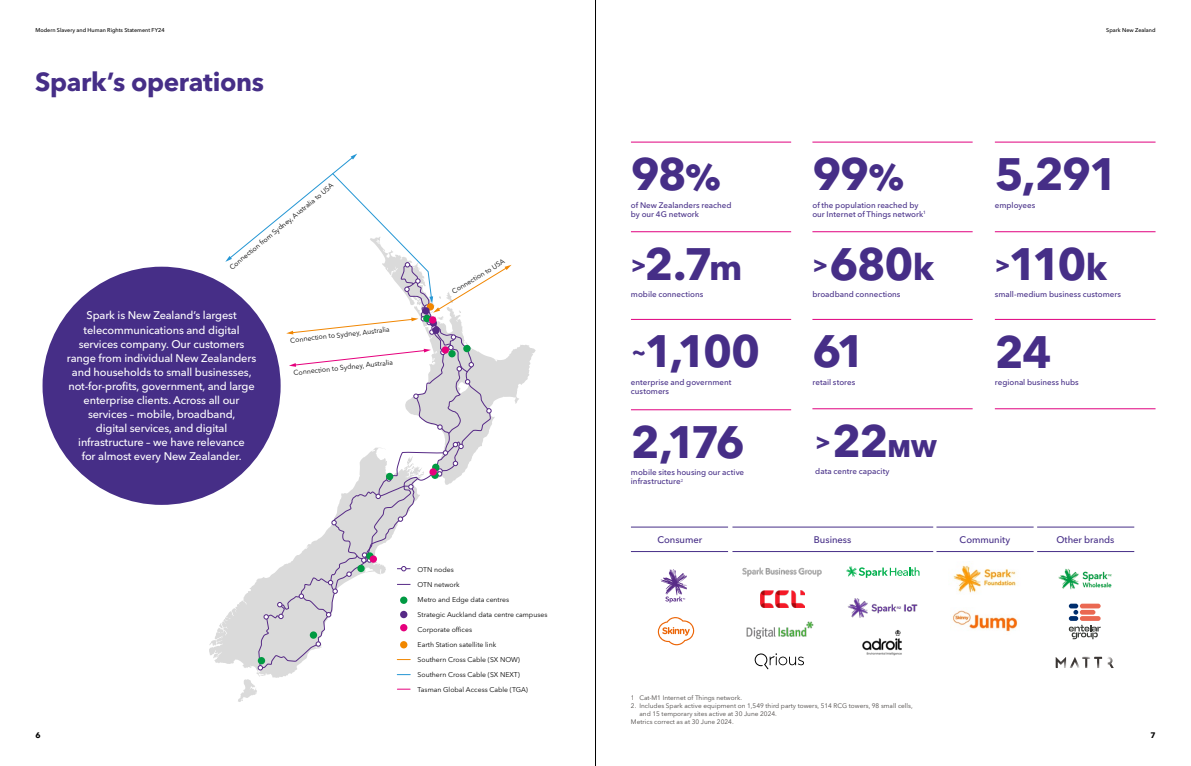
<style>
.page{position:relative;width:1191px;height:766px;background:#fff}
.page>*{position:absolute;margin:0;border:0;box-sizing:border-box;transform-origin:0 0}
.t1{font:700 45px "Avenir Next LT Pro";letter-spacing:-.045em;color:#462e87}
.Section_heading{font:700 26px "Avenir Next LT Pro";letter-spacing:-.015em;color:#462e87}
.t2{font:500 11px/14px "Avenir Next LT Pro";letter-spacing:-.01em;color:#fff;text-align:center}
.Graph_heading{font:500 9.5px "Avenir Next LT Pro";letter-spacing:-.005em;color:#462e87}
.t3{font:500 8px/9px "Avenir Next LT Pro";color:#462e87}
.t4{font:700 8px "Avenir Next LT Pro";color:#000}
.t5{font:6.9px/15px "Avenir Next LT Pro";color:#000}
.Footnote{font:6.5px/8px "Avenir Next LT Pro";color:#4c4846}
.t6{font:500 5.5px "Avenir Next LT Pro";color:#000}
.s1{font-size:36px}
.s2{font-size:30px}
</style>
<div class="page">
<svg style="left:511px;top:264px;width:24px;height:140px"></svg>
<svg style="left:209px;top:153px;width:302px;height:548px"></svg>
<div style="left:43px;top:266px;width:238px;height:238px;background:#462e87;border-radius:50%"></div>
<hr style="left:994px;top:231px;width:161px;height:1px;background:#e0007f">
<hr style="left:994px;top:142px;width:161px;height:1px;background:#e0007f">
<hr style="left:631px;top:409px;width:160px;height:1px;background:#e0007f">
<hr style="left:812px;top:408px;width:160px;height:1px;background:#e0007f">
<hr style="left:994px;top:319px;width:161px;height:1px;background:#e0007f">
<hr style="left:994px;top:408px;width:161px;height:1px;background:#e0007f">
<hr style="left:631px;top:231px;width:160px;height:1px;background:#e0007f">
<hr style="left:631px;top:142px;width:160px;height:1px;background:#e0007f">
<hr style="left:812px;top:231px;width:160px;height:1px;background:#e0007f">
<hr style="left:812px;top:142px;width:160px;height:1px;background:#e0007f">
<hr style="left:631px;top:319px;width:160px;height:1px;background:#e0007f">
<hr style="left:812px;top:319px;width:160px;height:1px;background:#e0007f">
<img style="left:760px;top:590px;width:44px;height:16px">
<img style="left:746px;top:621px;width:68px;height:18px">
<svg style="left:754px;top:653px;width:50px;height:16px"></svg>
<img style="left:952px;top:610px;width:66px;height:22px">
<svg style="left:846px;top:566px;width:73px;height:11px"></svg>
<img style="left:1058px;top:568px;width:54px;height:22px">
<svg style="left:1055px;top:656px;width:58px;height:11px"></svg>
<svg style="left:1068px;top:624px;width:32px;height:15px"></svg>
<div style="left:1079px;top:603px;width:21px;height:5px;background:#ea6852;border-radius:2px"></div>
<svg style="left:1079px;top:616px;width:21px;height:4px"></svg>
<svg style="left:1068px;top:616px;width:10px;height:4px"></svg>
<div style="left:1068px;top:603px;width:10px;height:5px;background:#002e6d;border-radius:2px"></div>
<div style="left:1079px;top:609px;width:16px;height:5px;background:#ea6852;border-radius:2px"></div>
<svg style="left:1073px;top:609px;width:5px;height:5px"></svg>
<img style="left:953px;top:565px;width:64px;height:28px">
<svg style="left:657px;top:617px;width:37px;height:28px"></svg>
<svg style="left:660px;top:569px;width:27px;height:33px"></svg>
<img style="left:742px;top:567px;width:80px;height:10px">
<img style="left:847px;top:598px;width:71px;height:20px">
<img style="left:862px;top:630px;width:40px;height:26px">
<hr style="left:631px;top:551px;width:97px;height:1px;background:#462e87">
<hr style="left:631px;top:526px;width:97px;height:1px;background:#462e87">
<hr style="left:732px;top:551px;width:201px;height:1px;background:#462e87">
<hr style="left:732px;top:526px;width:201px;height:1px;background:#462e87">
<hr style="left:936px;top:551px;width:97px;height:1px;background:#462e87">
<hr style="left:936px;top:526px;width:97px;height:1px;background:#462e87">
<hr style="left:1037px;top:551px;width:97px;height:1px;background:#462e87">
<hr style="left:1037px;top:526px;width:97px;height:1px;background:#462e87">
<hr style="left:595px;top:0;width:1px;height:765px;background:#000">
<p class="t6" style="left:35px;top:27px;width:131px">Modern Slavery and Human Rights Statement FY24</p>
<p class="t6" style="left:1106px;top:27px;width:51px">Spark New Zealand</p>
<p class="Section_heading" style="left:35px;top:65px;width:230px">Spark’s operations</p>
<p class="t5" style="left:226px;top:262px;width:133px;rotate:-39deg">Connection from Sydney,Australia to U SA</p>
<p class="t2" style="left:67px;top:308px;width:191px">Spark is New Zealand’s largest telecommunications and digital services company. Our customers range from individual New Zealanders and households to small businesses, not-for-profits, government, and large enterprise clients. Across all our services – mobile, broadband,<br>digital services, and digital infrastructure – we have relevance<br>for almost every New Zealander.</p>
<p class="t5" style="left:289px;top:332px;width:101px;rotate:-6deg">Connection to Sydney,Australia</p>
<p class="t5" style="left:293px;top:365px;width:101px;rotate:-6deg">Connection to Sydney,Australia</p>
<p class="t5" style="left:449px;top:285px;width:62px;rotate:-31deg">Connection to U SA</p>
<p class="t5" style="left:417px;top:562px;width:131px">OTN nodes<br>OTN network<br>Metro and Edge data centres<br>Strategic Auckland data centre campuses<br>Corporate offices<br>Earth Station satellite link<br>Southern Cross Cable (SX NOW)<br>Southern Cross Cable (SX NEXT)<br>Tasman Global Access Cable (TGA)</p>
<p class="t1" style="left:631px;top:147px;width:92px">98%</p>
<p class="t3" style="left:631px;top:200px;width:102px">of New Zealanders reached by our 4G network</p>
<p class="t1" style="left:631px;top:236px;width:113px"><sup>&gt;</sup>2.7<span class="s1">m</span></p>
<p class="t3" style="left:631px;top:290px;width:74px">mobile connections</p>
<p class="t1" style="left:631px;top:324px;width:131px"><sup>~</sup>1,100</p>
<p class="t3" style="left:631px;top:377px;width:102px">enterprise and government customers</p>
<p class="t1" style="left:631px;top:414px;width:115px">2,176</p>
<p class="t3" style="left:631px;top:468px;width:115px">mobile sites housing our active infrastructure<sup>2</sup></p>
<p class="t1" style="left:812px;top:147px;width:94px">99%</p>
<p class="t3" style="left:812px;top:200px;width:115px">of the population reached by our Internet of Things network<sup>1</sup></p>
<p class="t1" style="left:812px;top:236px;width:123px"><sup>&gt;</sup>680<span class="s1">k</span></p>
<p class="t3" style="left:812px;top:290px;width:90px">broadband connections</p>
<p class="t1" style="left:812px;top:324px;width:55px">61</p>
<p class="t3" style="left:812px;top:377px;width:44px">retail stores</p>
<p class="t1" style="left:815px;top:413px;width:123px"><sup>&gt;</sup>22<span class="s2">mw</span></p>
<p class="t3" style="left:815px;top:467px;width:76px">data centre capacity</p>
<p class="t1" style="left:994px;top:147px;width:125px">5,291</p>
<p class="t3" style="left:994px;top:200px;width:42px">employees</p>
<p class="t1" style="left:994px;top:236px;width:114px"><sup>&gt;</sup>110<span class="s1">k</span></p>
<p class="t3" style="left:994px;top:290px;width:128px">small-medium business customers</p>
<p class="t1" style="left:994px;top:324px;width:58px">24</p>
<p class="t3" style="left:994px;top:378px;width:85px">regional business hubs</p>
<p class="Graph_heading" style="left:657px;top:533px;width:46px">Consumer</p>
<p class="Graph_heading" style="left:814px;top:533px;width:39px">Business</p>
<p class="Graph_heading" style="left:959px;top:533px;width:52px">Community</p>
<p class="Graph_heading" style="left:1056px;top:533px;width:59px">Other brands</p>
<p class="Footnote" style="left:631px;top:693px;width:113px">1 Cat-M1 Internet of Things network.</p>
<p class="Footnote" style="left:639px;top:701px;width:275px;text-indent:-9px">2. Includes Spark active equipment on 1,549 third party towers, 514 RCG towers, 98 small cells, and 15 temporary sites active at 30 June 2024.</p>
<p class="Footnote" style="left:631px;top:717px;width:104px">Metrics correct as at 30 June 2024.</p>
<p class="t4" style="left:35px;top:730px;width:7px">6</p>
<p class="t4" style="left:1150px;top:729px;width:7px">7</p>
</div>
